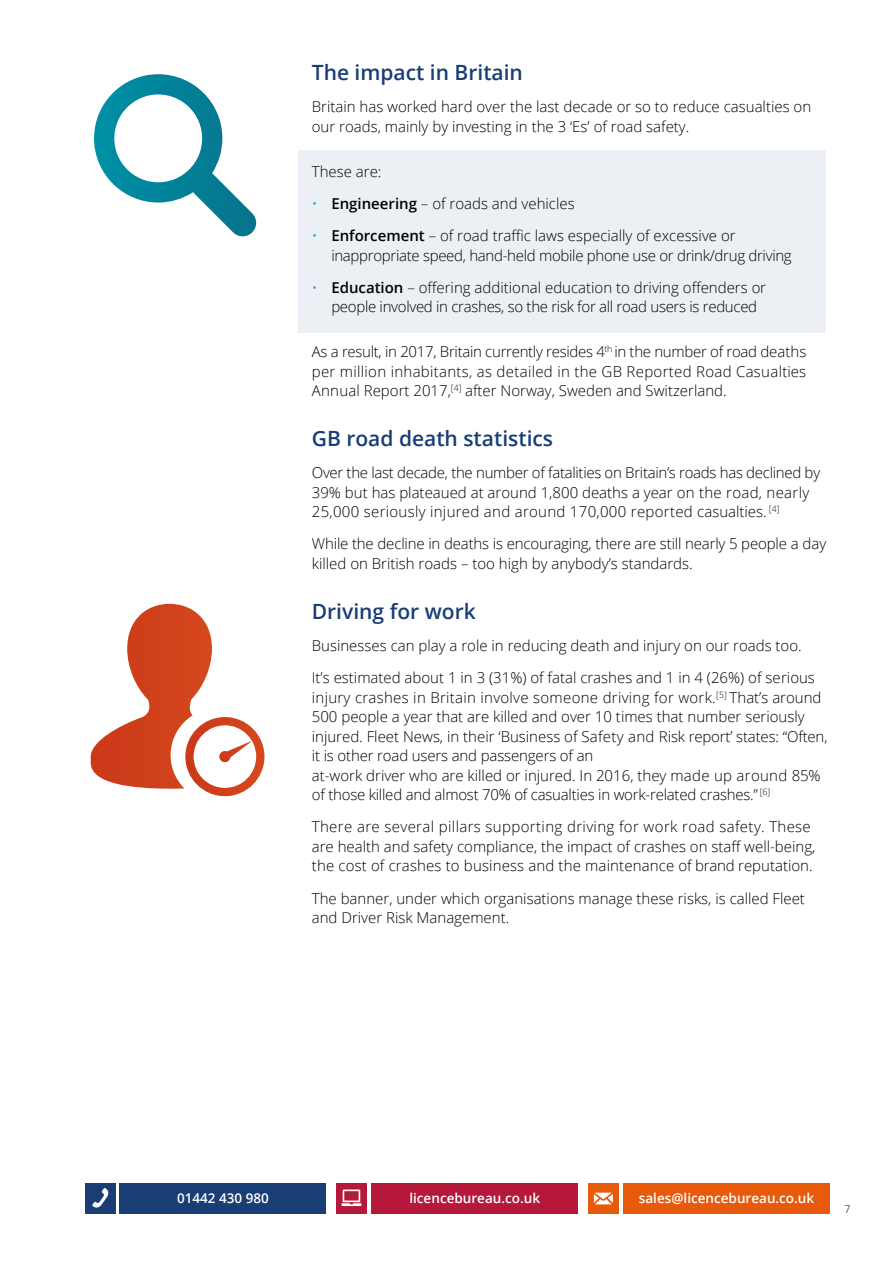
<style>
.page{position:relative;width:893px;height:1263px;background:#fff}
.page>*{position:absolute;margin:0;border:0;box-sizing:border-box;transform-origin:0 0}
.t1{font:600 21px "Open Sans";color:#183e75}
.t2{font:300 15px/19.5px "Open Sans";color:#000}
.t3{font:300 15px/19.5px "Open Sans";letter-spacing:-.02em;color:#000}
.t4{font:600 13.5px "Open Sans";color:#fff}
.t5{font:300 10.5px "Open Sans";color:#000}
.s1{color:#0ea2c0}
.s2{font-weight:600}
</style>
<div class="page">
<div style="left:298px;top:150px;width:528px;height:182px;background:#ecf0f4"></div>
<svg style="left:91px;top:604px;width:173px;height:192px"></svg>
<svg style="left:94px;top:74px;width:163px;height:162px"></svg>
<div style="left:85px;top:1183px;width:31px;height:30px;background:#183e75"></div>
<div style="left:336px;top:1183px;width:31px;height:30px;background:#b5183b"></div>
<div style="left:588px;top:1183px;width:30px;height:30px;background:#e75a0b"></div>
<div style="left:120px;top:1183px;width:206px;height:30px;background:#183e75"></div>
<div style="left:371px;top:1183px;width:207px;height:30px;background:#b5183b"></div>
<div style="left:623px;top:1183px;width:206px;height:30px;background:#e75a0b"></div>
<svg style="left:92px;top:1188px;width:17px;height:20px"></svg>
<svg style="left:342px;top:1189px;width:19px;height:17px"></svg>
<svg style="left:594px;top:1193px;width:19px;height:11px"></svg>
<h1 class="t1" style="left:312px;top:58px;width:213px">The impact in Britain</h1>
<p class="t2" style="left:312px;top:97px;width:501px">Britain has worked hard over the last decade or so to reduce casualties on our roads, mainly by investing in the 3 ‘Es’ of road safety.</p>
<p class="t2" style="left:312px;top:161px;width:71px">These are:</p>
<p class="t2" style="left:312px;top:193px;width:264px"><span class="s1">•</span> <span class="s2">Engineering</span> – of roads and vehicles</p>
<p class="t3" style="left:331px;top:226px;width:462px;text-indent:-20px"><span class="s1">•</span> <span class="s2">Enforcement</span> – of road traffic laws especially of excessive or inappropriate speed, hand-held mobile phone use or drink/drug driving</p>
<p class="t3" style="left:331px;top:277px;width:436px;text-indent:-20px"><span class="s1">•</span> <span class="s2">Education</span> – offering additional education to driving offenders or people involved in crashes, so the risk for all road users is reduced</p>
<p class="t2" style="left:312px;top:342px;width:496px;text-align:justify">As a result, in 2017, Britain currently resides 4<sup>th</sup> in the number of road deaths per million inhabitants, as detailed in the GB Reported Road Casualties Annual Report 2017,<sup>[4]</sup> after Norway, Sweden and Switzerland.</p>
<h1 class="t1" style="left:312px;top:424px;width:243px">GB road death statistics</h1>
<p class="t2" style="left:312px;top:463px;width:510px">Over the last decade, the number of fatalities on Britain’s roads has declined by<br>39% but has plateaued at around 1,800 deaths a year on the road, nearly<br>25,000 seriously injured and around 170,000 reported casualties. <sup>[4]</sup></p>
<p class="t2" style="left:312px;top:534px;width:516px">While the decline in deaths is encouraging, there are still nearly 5 people a day killed on British roads – too high by anybody’s standards.</p>
<h1 class="t1" style="left:312px;top:596px;width:165px">Driving for work</h1>
<p class="t2" style="left:312px;top:629px;width:505px;line-height:32.2px">Businesses can play a role in reducing death and injury on our roads too.<br>It’s estimated about 1 in 3 (31%) of fatal crashes and 1 in 4 (26%) of serious</p>
<p class="t2" style="left:312px;top:687px;width:517px">injury crashes in Britain involve someone driving for work.<sup>[5]</sup> That’s around 500 people a year that are killed and over 10 times that number seriously injured. Fleet News, in their ‘Business of Safety and Risk report’ states: “Often, it is other road users and passengers of an<br>at-work driver who are killed or injured. In 2016, they made up around 85% of those killed and almost 70% of casualties in work-related crashes.” <sup>[6]</sup></p>
<p class="t2" style="left:312px;top:817px;width:505px">There are several pillars supporting driving for work road safety. These are health and safety compliance, the impact of crashes on staff well-being, the cost of crashes to business and the maintenance of brand reputation.</p>
<p class="t2" style="left:312px;top:888px;width:495px">The banner, under which organisations manage these risks, is called Fleet and Driver Risk Management.</p>
<p class="t4" style="left:177px;top:1188px;width:93px">01442 430 980</p>
<p class="t4" style="left:409px;top:1188px;width:132px">licencebureau.co.uk</p>
<p class="t4" style="left:639px;top:1188px;width:177px">sales@licencebureau.co.uk</p>
<p class="t5" style="left:844px;top:1202px;width:7px">7</p>
</div>
